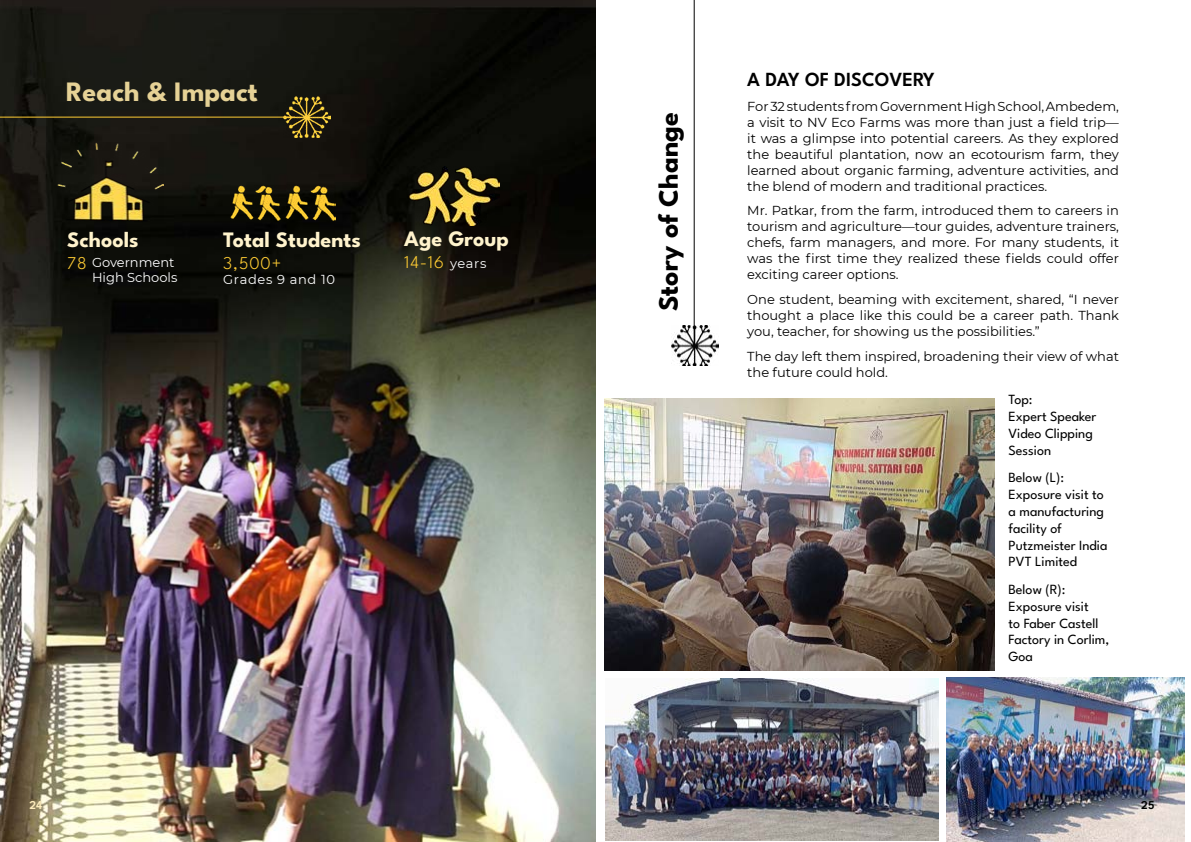
<style>
.page{position:relative;width:1191px;height:842px;background:#fff}
.page>*{position:absolute;margin:0;border:0;box-sizing:border-box;transform-origin:0 0}
.t1{font:700 28px "League Spartan";color:#000}
.t2{font:700 28px "League Spartan";color:#e6d296}
.t3{font:700 22px "League Spartan";color:#fff3cc}
.t4{font:600 20px "League Spartan";color:#000}
.t5{font:300 18px "League Spartan";letter-spacing:.05em;color:#fc3}
.t6{font:14px/16.8px "League Spartan";color:#000}
.t7{font:13px/16px "Montserrat";color:#000;text-align:justify}
.t8{font:13px/15.6px "Montserrat";color:#fff}
.t9{font:13px "Montserrat";letter-spacing:.05em;color:#fff}
.t10{font:600 12px "League Spartan";color:#ffeebd}
.t11{font:600 12px "League Spartan";color:#000}
.s1{font-family:"Montserrat";font-weight:400;font-size:13px;color:#fff}
</style>
<div class="page">
<img style="left:0;top:0;width:595px;height:842px">
<img style="left:604px;top:399px;width:390px;height:271px">
<img style="left:946px;top:677px;width:238px;height:165px">
<img style="left:605px;top:679px;width:333px;height:161px">
<img style="left:58px;top:142px;width:105px;height:80px">
<img style="left:283px;top:97px;width:48px;height:41px">
<hr style="left:0;top:117px;width:295px;height:1px;background:#fc3">
<img style="left:230px;top:185px;width:105px;height:35px">
<img style="left:408px;top:166px;width:91px;height:60px">
<img style="left:671px;top:325px;width:47px;height:41px">
<hr style="left:693px;top:0;width:1px;height:345px;background:#000">
<h1 class="t2" style="left:66px;top:70px;width:193px">Reach &amp; Impact</h1>
<h2 class="t3" style="left:67px;top:222px;width:73px">Schools</h2>
<h3 class="t5" style="left:67px;top:249px;width:21px">78</h3>
<p class="t8" style="left:92px;top:254px;width:87px">Government<br>High Schools</p>
<h2 class="t3" style="left:223px;top:222px;width:139px">Total Students</h2>
<h3 class="t5" style="left:223px;top:249px;width:60px">3,500+</h3>
<p class="t9" style="left:223px;top:271px;width:113px">Grades 9 and 10</p>
<h2 class="t3" style="left:404px;top:222px;width:106px">Age Group</h2>
<h3 class="t5" style="left:404px;top:249px;width:84px">14-16 <span class="s1">years</span></h3>
<h1 class="t1" style="left:646px;top:311px;width:201px;rotate:-90deg">Story of Change</h1>
<h3 class="t4" style="left:747px;top:64px;width:189px">A DAY OF DISCOVERY</h3>
<p class="t7" style="left:747px;top:98px;width:373px">For 32 students from Government High School, Ambedem, a visit to NV Eco Farms was more than just a field trip— it was a glimpse into potential careers. As they explored the beautiful plantation, now an ecotourism farm, they learned about organic farming, adventure activities, and the blend of modern and traditional practices.</p>
<p class="t7" style="left:747px;top:202px;width:373px">Mr. Patkar, from the farm, introduced them to careers in tourism and agriculture—tour guides, adventure trainers, chefs, farm managers, and more. For many students, it was the first time they realized these fields could offer exciting career options.</p>
<p class="t7" style="left:747px;top:291px;width:373px">One student, beaming with excitement, shared, “I never thought a place like this could be a career path. Thank you, teacher, for showing us the possibilities.”</p>
<p class="t7" style="left:747px;top:348px;width:373px">The day left them inspired, broadening their view of what the future could hold.</p>
<p class="t6" style="left:1008px;top:390px;width:89px">Top:<br>Expert Speaker<br>Video Clipping<br>Session</p>
<p class="t6" style="left:1008px;top:468px;width:101px">Below (L):<br>Exposure visit to a manufacturing facility of<br>Putzmeister India<br>PVT Limited</p>
<p class="t6" style="left:1008px;top:580px;width:102px">Below (R):<br>Exposure visit<br>to Faber Castell<br>Factory in Corlim,<br>Goa</p>
<p class="t10" style="left:29px;top:796px;width:14px">24</p>
<p class="t11" style="left:1141px;top:796px;width:15px">25</p>
</div>
